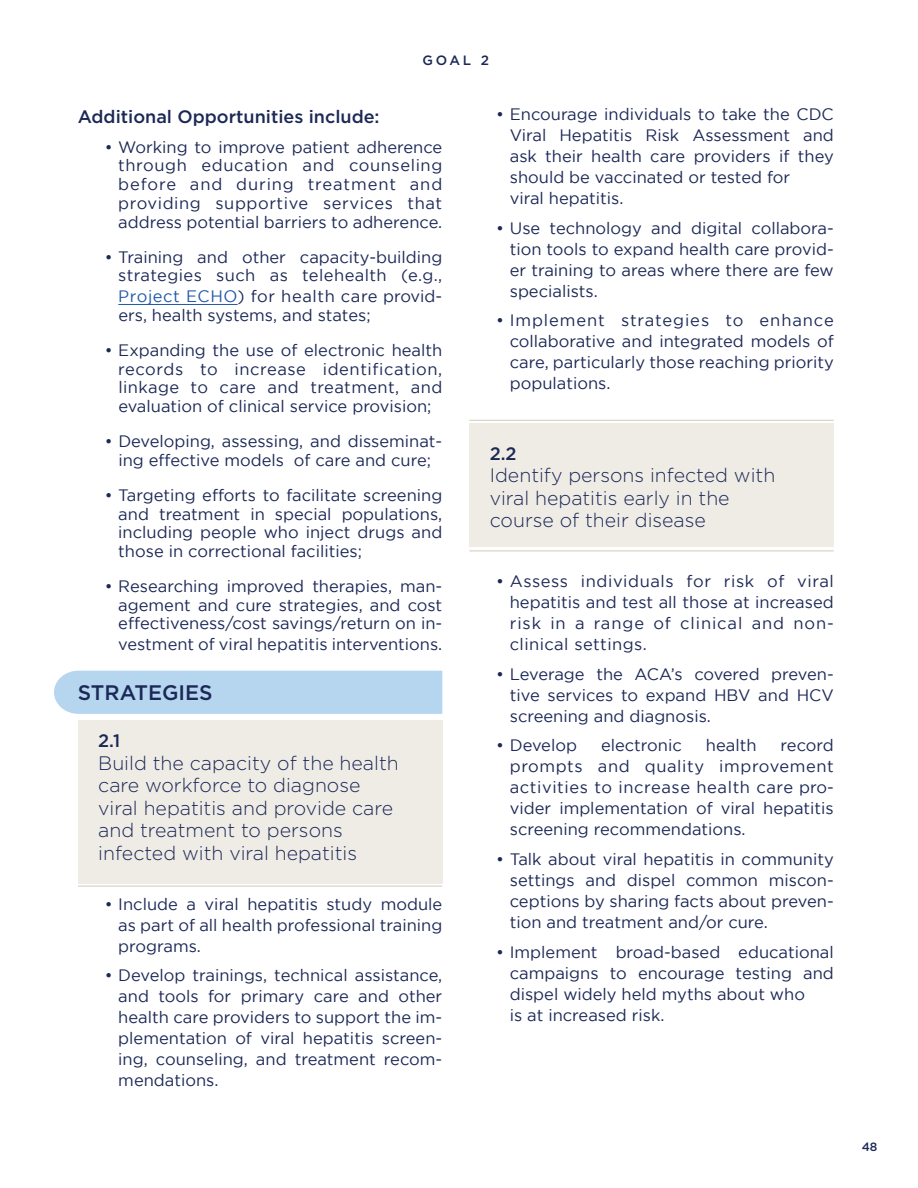
<style>
.page{position:relative;width:918px;height:1188px;background:#fff}
.page>*{position:absolute;margin:0;border:0;box-sizing:border-box;transform-origin:0 0}
.t1{font:500 21px "Gotham";color:#1c2856}
.t2{font:300 19.5px/22.5px "Gotham";color:#1c2856}
.t3{font:500 18px "Gotham";color:#1c2856}
.t4{font:16.5px/21px "Gotham";color:#1c2856;text-align:justify}
.t5{font:500 13.5px "Gotham";color:#1c2856}
.t6{font:500 12px "Gotham";color:#1c2856}
.s1{color:#2059a8}
</style>
<div class="page">
<div style="left:78px;top:720px;width:364px;height:164px;background:#efece6"></div>
<hr style="left:118px;top:304px;width:120px;height:1px;background:#2059a8">
<hr style="left:470px;top:551px;width:363px;height:1px;background:#d2cbbc">
<hr style="left:470px;top:420px;width:363px;height:1px;background:#d2cbbc">
<div style="left:469px;top:424px;width:365px;height:123px;background:#efece6"></div>
<hr style="left:78px;top:886px;width:364px;height:1px;background:#d2cbbc">
<div style="left:54px;top:671px;width:388px;height:43px;background:#b6d5ef"></div>
<p class="t5" style="left:423px;top:53px;width:68px">GOAL 2</p>
<p class="t3" style="left:78px;top:106px;width:303px">Additional Opportunities include:</p>
<p class="t4" style="left:118px;top:137px;width:326px;line-height:18.8px;text-indent:-13px">• Working to improve patient adherence through education and counseling before and during treatment and providing supportive services that address potential barriers to adherence.</p>
<p class="t4" style="left:105px;top:247px;width:339px;line-height:18.8px;text-align:right">• Training and other capacity-building strategies such as telehealth (e.g.,</p>
<p class="t4" style="left:118px;top:287px;width:326px;line-height:18.8px"><span class="s1">Project ECHO</span>) for health care provid&shy;ers, health systems, and states;</p>
<p class="t4" style="left:118px;top:340px;width:326px;line-height:18.8px;text-indent:-13px">• Expanding the use of electronic health records to increase identification, linkage to care and treatment, and evaluation of clinical service provision;</p>
<p class="t4" style="left:105px;top:432px;width:339px;line-height:18.8px;text-align:center">• Developing, assessing, and disseminat&shy;ing effective models of care and cure;</p>
<p class="t4" style="left:118px;top:485px;width:326px;line-height:18.8px;text-indent:-13px">• Targeting efforts to facilitate screening and treatment in special populations, including people who inject drugs and those in correctional facilities;</p>
<p class="t4" style="left:118px;top:577px;width:326px;line-height:18.8px;text-indent:-13px">• Researching improved therapies, man&shy;agement and cure strategies, and cost effectiveness/cost savings/return on in-</p>
<p class="t4" style="left:118px;top:634px;width:326px">vestment of viral hepatitis interventions.</p>
<h4 class="t1" style="left:78px;top:680px;width:136px">STRATEGIES</h4>
<p class="t3" style="left:98px;top:731px;width:24px">2.1</p>
<p class="t2" style="left:98px;top:751px;width:302px">Build the capacity of the health care workforce to diagnose viral hepatitis and provide care and treatment to persons infected with viral hepatitis</p>
<p class="t4" style="left:105px;top:893px;width:339px">• Include a viral hepatitis study module</p>
<p class="t4" style="left:118px;top:914px;width:326px">as part of all health professional training programs.</p>
<p class="t4" style="left:105px;top:965px;width:339px">• Develop trainings, technical assistance,</p>
<p class="t4" style="left:118px;top:986px;width:326px">and tools for primary care and other health care providers to support the im&shy;plementation of viral hepatitis screen&shy;ing, counseling, and treatment recom&shy;mendations.</p>
<p class="t4" style="left:510px;top:103px;width:326px;text-align:left;text-indent:-13px">• Encourage individuals to take the CDC Viral Hepatitis Risk Assessment and ask their health care providers if they should be vaccinated or tested for<br>viral hepatitis.</p>
<p class="t4" style="left:496px;top:217px;width:339px">• Use technology and digital collabora-</p>
<p class="t4" style="left:510px;top:238px;width:326px">tion tools to expand health care provid&shy;er training to areas where there are few specialists.</p>
<p class="t4" style="left:510px;top:310px;width:326px;text-indent:-13px">• Implement strategies to enhance collaborative and integrated models of care, particularly those reaching priority populations.</p>
<p class="t3" style="left:490px;top:443px;width:28px">2.2</p>
<p class="t2" style="left:490px;top:464px;width:287px">Identify persons infected with viral hepatitis early in the course of their disease</p>
<p class="t4" style="left:510px;top:570px;width:326px;text-indent:-13px">• Assess individuals for risk of viral hepatitis and test all those at increased risk in a range of clinical and non&shy;clinical settings.</p>
<p class="t4" style="left:510px;top:663px;width:326px;text-indent:-13px">• Leverage the ACA’s covered preven&shy;tive services to expand HBV and HCV screening and diagnosis.</p>
<p class="t4" style="left:496px;top:735px;width:82px">• Develop</p>
<p class="t4" style="left:601px;top:735px;width:82px">electronic</p>
<p class="t4" style="left:706px;top:735px;width:52px">health</p>
<p class="t4" style="left:510px;top:735px;width:326px;text-indent:271px">record prompts and quality improvement activities to increase health care pro&shy;vider implementation of viral hepatitis screening recommendations.</p>
<p class="t4" style="left:510px;top:848px;width:326px;text-indent:-13px">• Talk about viral hepatitis in community settings and dispel common miscon&shy;ceptions by sharing facts about preven&shy;tion and treatment and/or cure.</p>
<p class="t4" style="left:510px;top:941px;width:326px;text-align:left;text-indent:-13px">• Implement broad-based educational campaigns to encourage testing and dispel widely held myths about who<br>is at increased risk.</p>
<p class="t6" style="left:862px;top:1140px;width:17px">48</p>
</div>
